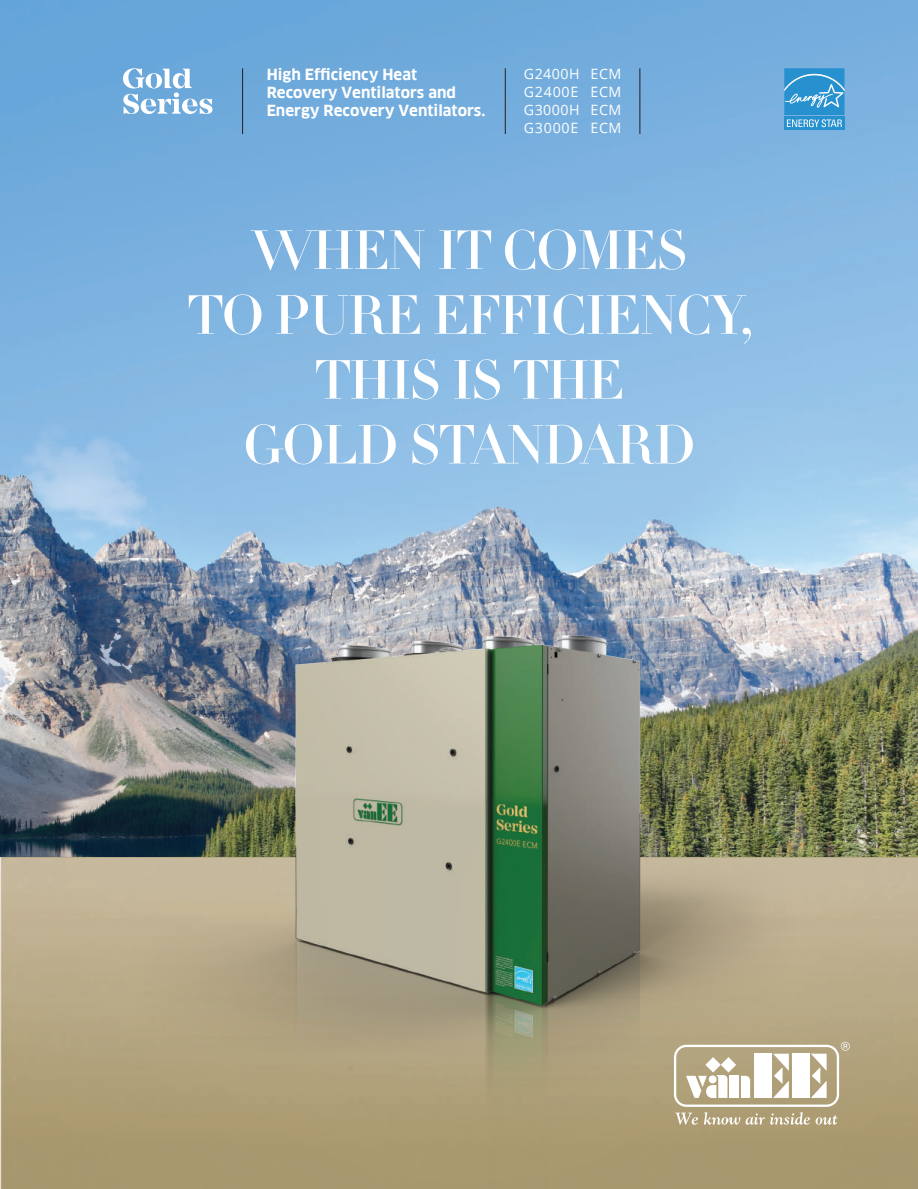
<style>
.page{position:relative;width:918px;height:1189px;background:#fff}
.page>*{position:absolute;margin:0;border:0;box-sizing:border-box;transform-origin:0 0}
.t1{font:54px/64.8px "Didot LH Headline";letter-spacing:-.04em;color:#fff;text-align:center}
.t2{font:700 15px/18px "Clan";color:#fff}
.t3{font:14.25px/18px "Open Sans";letter-spacing:.03em;color:#fff;text-align:justify}
</style>
<div class="page">
<img style="left:0;top:2px;width:918px;height:1186px">
<img style="left:1px;top:0;width:917px;height:856px">
<img style="left:105px;top:580px;width:711px;height:608px">
<hr style="left:505px;top:68px;width:1px;height:66px;background:#231f20">
<hr style="left:639px;top:68px;width:1px;height:66px;background:#231f20">
<hr style="left:242px;top:68px;width:1px;height:66px;background:#231f20">
<svg style="left:123px;top:68px;width:89px;height:46px"></svg>
<svg style="left:674px;top:1041px;width:176px;height:83px"></svg>
<div style="left:784px;top:116px;width:60px;height:14px;background:#2790cf"></div>
<svg style="left:784px;top:68px;width:60px;height:59px;background:#48a0d6"></svg>
<p class="t2" style="left:267px;top:66px;width:220px">High Efficiency Heat<br>Recovery Ventilators and<br>Energy Recovery Ventilators.</p>
<p class="t3" style="left:524px;top:65px;width:99px">G2400H ECM G2400E ECM G3000H ECM G3000E ECM</p>
<h1 class="t1" style="left:188px;top:219px;width:568px">WHEN IT COMES<br>TO PURE EFFICIENCY,<br>THIS IS THE<br>GOLD STANDARD</h1>
</div>
